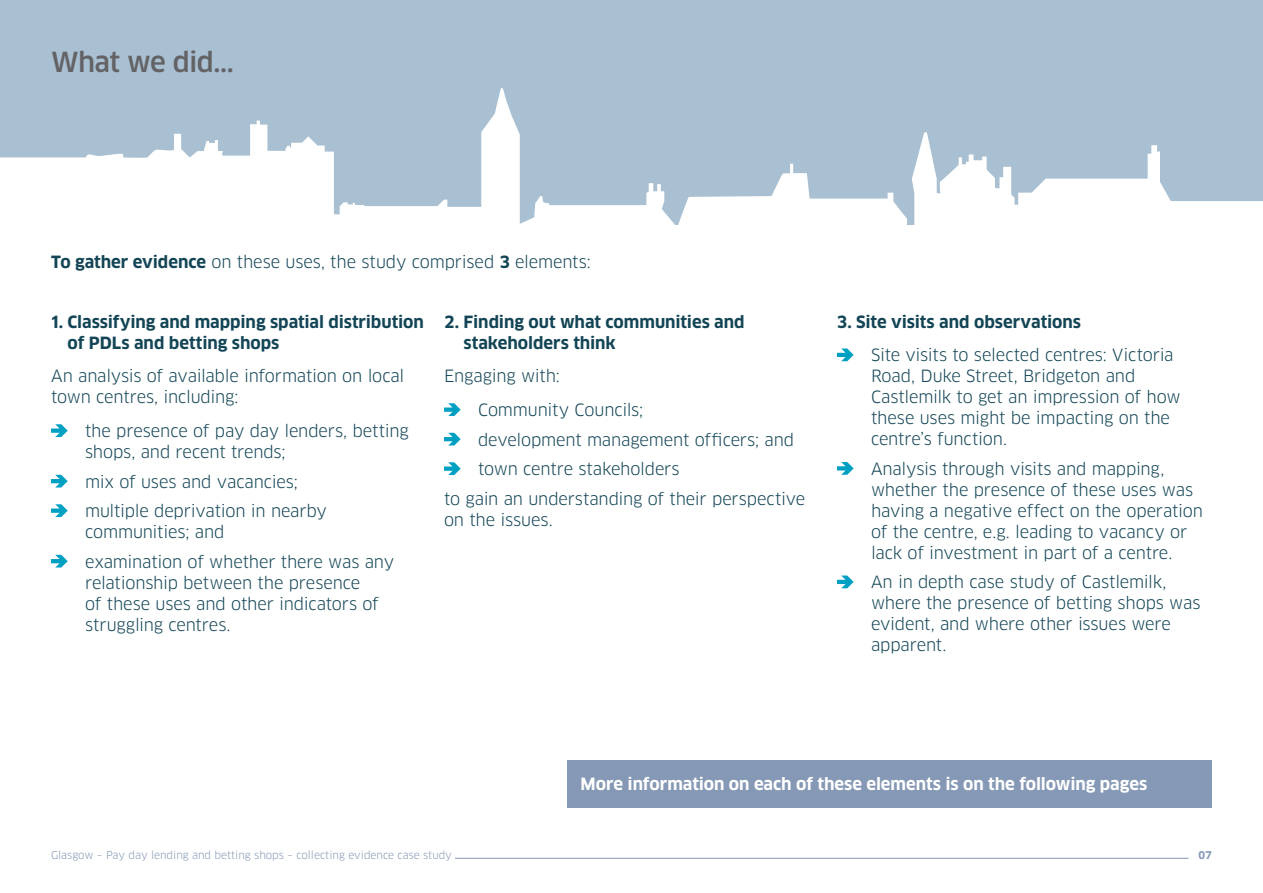
<style>
.page{position:relative;width:1263px;height:893px;background:#fff}
.page>*{position:absolute;margin:0;border:0;box-sizing:border-box;transform-origin:0 0}
.t1{font:500 27px "Clan";letter-spacing:-.03em;color:#636366}
.t2{font:16.5px/21px "Clan LF";letter-spacing:-.01em;color:#134556}
.t3{font:700 16.5px/21px "Clan";letter-spacing:-.005em;color:#134556}
.t4{font:700 16.5px/21px "Clan LF";color:#134556}
.t5{font:700 16.5px "Clan LF";letter-spacing:-.005em;color:#fff}
.t6{font:10.5px "Clan LF";color:#8598b5}
.t7{font:700 10.5px "Clan";color:#8598b5}
.s1{font-weight:700}
</style>
<div class="page">
<hr style="left:455px;top:858px;width:733px;height:1px;background:#8598b5">
<div style="left:0;top:0;width:1263px;height:230px;background:#a9c0d2"></div>
<svg style="left:0;top:88px;width:1263px;height:142px"></svg>
<svg style="left:51px;top:424px;width:17px;height:13px"></svg>
<svg style="left:51px;top:475px;width:17px;height:12px"></svg>
<svg style="left:51px;top:504px;width:17px;height:13px"></svg>
<svg style="left:51px;top:555px;width:17px;height:13px"></svg>
<svg style="left:444px;top:403px;width:17px;height:13px"></svg>
<svg style="left:444px;top:433px;width:17px;height:12px"></svg>
<svg style="left:444px;top:462px;width:17px;height:13px"></svg>
<svg style="left:837px;top:348px;width:17px;height:13px"></svg>
<svg style="left:837px;top:462px;width:17px;height:13px"></svg>
<svg style="left:837px;top:575px;width:17px;height:13px"></svg>
<div style="left:568px;top:760px;width:644px;height:48px;background:#8598b5"></div>
<h1 class="t1" style="left:51px;top:45px;width:184px">What we did...</h1>
<p class="t2" style="left:51px;top:252px;width:541px"><span class="s1">To gather evidence</span> on these uses, the study comprised <span class="s1">3</span> elements:</p>
<p class="t4" style="left:68px;top:311px;width:358px;text-indent:-17px">1. Classifying and mapping spatial distribution of PDLs and betting shops</p>
<p class="t2" style="left:51px;top:366px;width:355px">An analysis of available information on local town centres, including:</p>
<p class="t2" style="left:85px;top:421px;width:325px">the presence of pay day lenders, betting shops, and recent trends;</p>
<p class="t2" style="left:85px;top:467px;width:243px;line-height:29.5px">mix of uses and vacancies; multiple deprivation in nearby</p>
<p class="t2" style="left:85px;top:517px;width:311px;line-height:29.5px">communities; and<br>examination of whether there was any</p>
<p class="t2" style="left:85px;top:572px;width:295px">relationship between the presence of these uses and other indicators of struggling centres.</p>
<p class="t3" style="left:463px;top:311px;width:283px;text-indent:-20px">2. Finding out what communities and stakeholders think</p>
<p class="t2" style="left:478px;top:360px;width:167px;line-height:33.8px;text-indent:-34px">Engaging with:<br>Community Councils;</p>
<p class="t2" style="left:478px;top:429px;width:318px">development management officers; and</p>
<p class="t2" style="left:478px;top:459px;width:203px">town centre stakeholders</p>
<p class="t2" style="left:444px;top:488px;width:363px">to gain an understanding of their perspective</p>
<p class="t2" style="left:444px;top:509px;width:110px">on the issues.</p>
<p class="t3" style="left:837px;top:311px;width:246px">3. Site visits and observations</p>
<p class="t2" style="left:871px;top:345px;width:311px">Site visits to selected centres: Victoria Road, Duke Street, Bridgeton and Castlemilk to get an impression of how these uses might be impacting on the centre’s function.</p>
<p class="t2" style="left:871px;top:458px;width:334px">Analysis through visits and mapping, whether the presence of these uses was having a negative effect on the operation of the centre, e.g. leading to vacancy or lack of investment in part of a centre.</p>
<p class="t2" style="left:871px;top:572px;width:331px">An in depth case study of Castlemilk, where the presence of betting shops was evident, and where other issues were apparent.</p>
<p class="t5" style="left:580px;top:774px;width:568px">More information on each of these elements is on the following pages</p>
<p class="t6" style="left:51px;top:848px;width:402px">Glasgow – Pay day lending and betting shops – collecting evidence case study</p>
<p class="t7" style="left:1198px;top:848px;width:15px">07</p>
</div>
